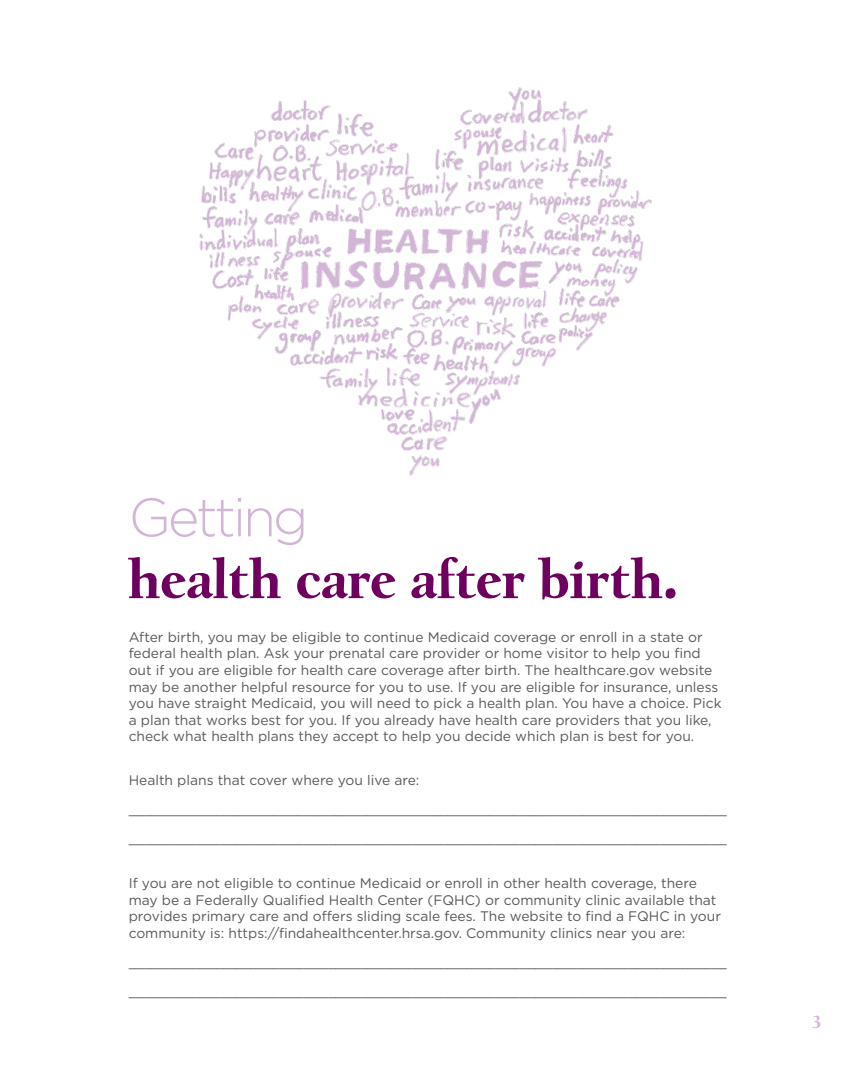
<style>
.page{position:relative;width:864px;height:1080px;background:#fff}
.page>*{position:absolute;margin:0;border:0;box-sizing:border-box;transform-origin:0 0}
.t1{font:900 54px "Californian FB";color:#6e005f}
.t2{font:300 54px "Gotham";letter-spacing:-.06em;color:#d3b6d7}
.t3{font:900 18.75px "Californian FB";color:#d3b6d7}
.t4{font:13.8px/16.6px "Gotham";color:#58595b}
</style>
<div class="page">
<img style="left:199px;top:87px;width:453px;height:389px">
<h1 class="t2" style="left:129px;top:483px;width:181px">Getting</h1>
<h1 class="t1" style="left:129px;top:549px;width:551px">health care after birth.</h1>
<p class="t4" style="left:129px;top:628px;width:594px">After birth, you may be eligible to continue Medicaid coverage or enroll in a state or federal health plan. Ask your prenatal care provider or home visitor to help you find out if you are eligible for health care coverage after birth. The healthcare.gov website may be another helpful resource for you to use. If you are eligible for insurance, unless you have straight Medicaid, you will need to pick a health plan. You have a choice. Pick a plan that works best for you. If you already have health care providers that you like, check what health plans they accept to help you decide which plan is best for you.</p>
<p class="t4" style="left:129px;top:765px;width:600px;line-height:28.8px">Health plans that cover where you live are: ________________________________________________________________________ ________________________________________________________________________</p>
<p class="t4" style="left:129px;top:875px;width:594px">If you are not eligible to continue Medicaid or enroll in other health coverage, there may be a Federally Qualified Health Center (FQHC) or community clinic available that provides primary care and offers sliding scale fees. The website to find a FQHC in your community is: https://findahealthcenter.hrsa.gov. Community clinics near you are:</p>
<p class="t4" style="left:129px;top:947px;width:600px;line-height:28.8px">________________________________________________________________________ ________________________________________________________________________</p>
<h2 class="t3" style="left:812px;top:1011px;width:11px">3</h2>
</div>
